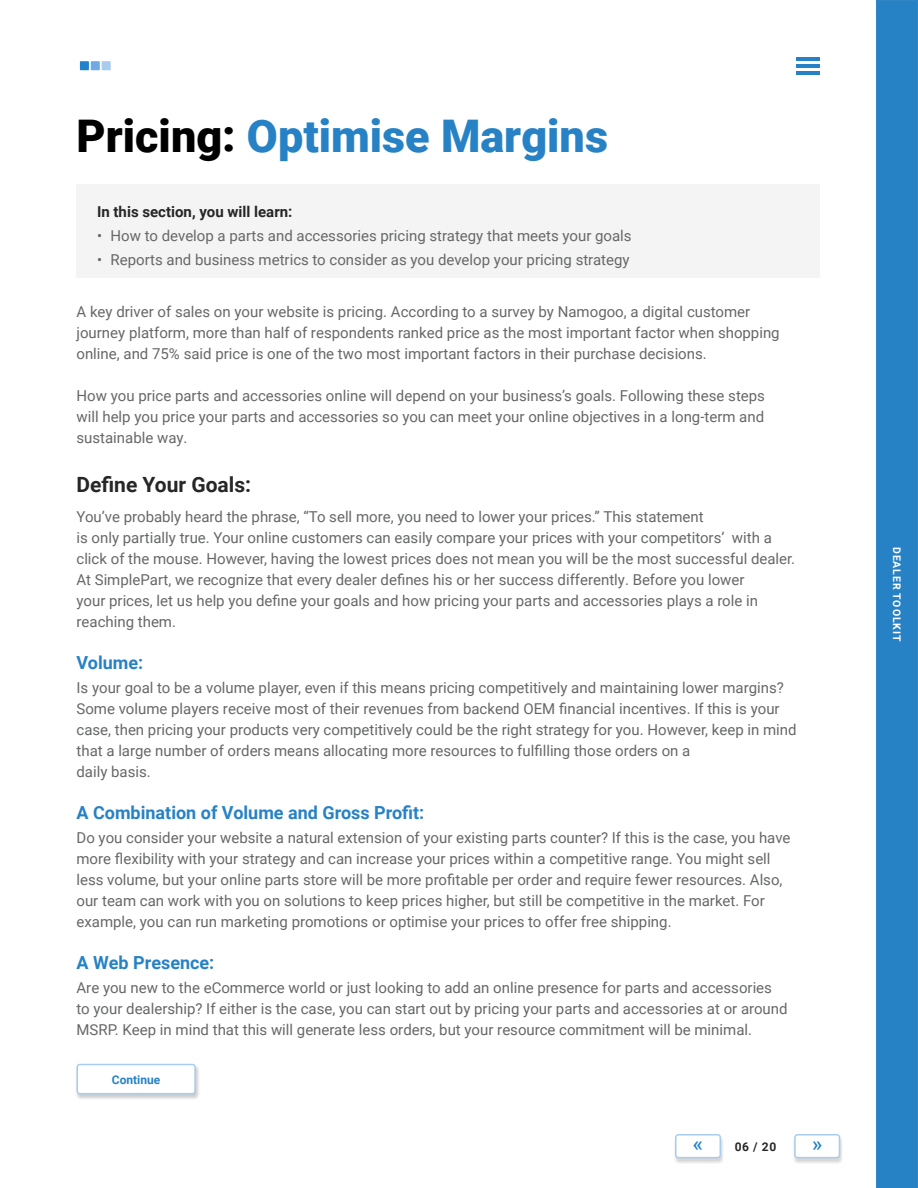
<style>
.page{position:relative;width:918px;height:1188px;background:#fff}
.page>*{position:absolute;margin:0;border:0;box-sizing:border-box;transform-origin:0 0}
.t1{font:900 45px "Roboto";color:#2782c5}
.t2{font:700 21px "Roboto";color:#262626}
.t3{font:500 21px "Roboto";color:#2682c5}
.t4{font:700 18px "Roboto";color:#2782c5}
.t5{font:15px/21px "Roboto";color:#666767}
.t6{font:700 15px "Roboto";color:#262626}
.t7{font:700 12px "Roboto";color:#2782c5}
.t8{font:700 12px "Roboto";color:#262626}
.t9{font:700 10.5px "Roboto";letter-spacing:.085em;color:#fff}
.s1{color:#000}
</style>
<div class="page">
<svg style="left:876px;top:0;width:42px;height:1188px;background:#2782c5"></svg>
<hr style="left:796px;top:72px;width:24px;height:3px;background:#2682c5">
<hr style="left:796px;top:57px;width:24px;height:4px;background:#2682c5">
<hr style="left:796px;top:65px;width:24px;height:3px;background:#2682c5">
<svg style="left:80px;top:61px;width:31px;height:9px"></svg>
<div style="left:673px;top:1135px;width:51px;height:29px;background:#cbcac9;opacity:.75"></div>
<div style="left:676px;top:1135px;width:44px;height:23px;background:#fff;border-radius:3px"></div>
<div style="left:675px;top:1134px;width:46px;height:24px;border:2px solid #a8ccec;border-radius:3px"></div>
<div style="left:792px;top:1135px;width:51px;height:29px;background:#cbcac9;opacity:.75"></div>
<div style="left:795px;top:1135px;width:44px;height:23px;background:#fff;border-radius:3px"></div>
<div style="left:794px;top:1134px;width:46px;height:24px;border:2px solid #a8ccec;border-radius:3px"></div>
<div style="left:76px;top:184px;width:744px;height:94px;background:#f4f4f4"></div>
<div style="left:75px;top:1063px;width:125px;height:37px;background:#000;opacity:.2"></div>
<div style="left:77px;top:1065px;width:118px;height:29px;background:#fff;border-radius:3px"></div>
<div style="left:76px;top:1064px;width:120px;height:30px;border:2px solid #a8ccec;border-radius:3px"></div>
<h1 class="t1" style="left:76px;top:104px;width:533px"><span class="s1">Pricing:</span> Optimise Margins</h1>
<p class="t6" style="left:97px;top:201px;width:197px">In this section, you will learn:</p>
<p class="t5" style="left:97px;top:225px;width:536px">• How to develop a parts and accessories pricing strategy that meets your goals</p>
<p class="t5" style="left:97px;top:249px;width:534px">• Reports and business metrics to consider as you develop your pricing strategy</p>
<p class="t5" style="left:76px;top:301px;width:705px">A key driver of sales on your website is pricing. According to a survey by Namogoo, a digital customer journey platform, more than half of respondents ranked price as the most important factor when shopping online, and 75% said price is one of the two most important factors in their purchase decisions.</p>
<p class="t5" style="left:76px;top:385px;width:690px;text-align:justify">How you price parts and accessories online will depend on your business’s goals. Following these steps will help you price your parts and accessories so you can meet your online objectives in a long-term and sustainable way.</p>
<h2 class="t2" style="left:76px;top:470px;width:176px">Define Your Goals:</h2>
<p class="t5" style="left:76px;top:506px;width:720px">You’ve probably heard the phrase, “To sell more, you need to lower your prices.” This statement<br>is only partially true. Your online customers can easily compare your prices with your competitors’ with a click of the mouse. However, having the lowest prices does not mean you will be the most successful dealer.<br>At SimplePart, we recognize that every dealer defines his or her success differently. Before you lower<br>your prices, let us help you define your goals and how pricing your parts and accessories plays a role in reaching them.</p>
<p class="t4" style="left:76px;top:650px;width:68px">Volume:</p>
<p class="t5" style="left:76px;top:677px;width:722px">Is your goal to be a volume player, even if this means pricing competitively and maintaining lower margins?<br>Some volume players receive most of their revenues from backend OEM financial incentives. If this is your case, then pricing your products very competitively could be the right strategy for you. However, keep in mind that a large number of orders means allocating more resources to fulfilling those orders on a<br>daily basis.</p>
<p class="t4" style="left:76px;top:800px;width:349px">A Combination of Volume and Gross Profit:</p>
<p class="t5" style="left:76px;top:827px;width:716px">Do you consider your website a natural extension of your existing parts counter? If this is the case, you have more flexibility with your strategy and can increase your prices within a competitive range. You might sell less volume, but your online parts store will be more profitable per order and require fewer resources. Also, our team can work with you on solutions to keep prices higher, but still be competitive in the market. For example, you can run marketing promotions or optimise your prices to offer free shipping.</p>
<p class="t4" style="left:76px;top:950px;width:139px">A Web Presence:</p>
<p class="t5" style="left:76px;top:977px;width:713px">Are you new to the eCommerce world or just looking to add an online presence for parts and accessories to your dealership? If either is the case, you can start out by pricing your parts and accessories at or around<br>MSRP. Keep in mind that this will generate less orders, but your resource commitment will be minimal.</p>
<p class="t7" style="left:112px;top:1071px;width:50px">Continue</p>
<h2 class="t3" style="left:693px;top:1129px;width:12px">«</h2>
<p class="t8" style="left:735px;top:1138px;width:43px">06 / 20</p>
<h2 class="t3" style="left:812px;top:1129px;width:12px">»</h2>
<p class="t9" style="left:904px;top:547px;width:96px;rotate:90deg">DEALER TOOLKIT</p>
</div>
